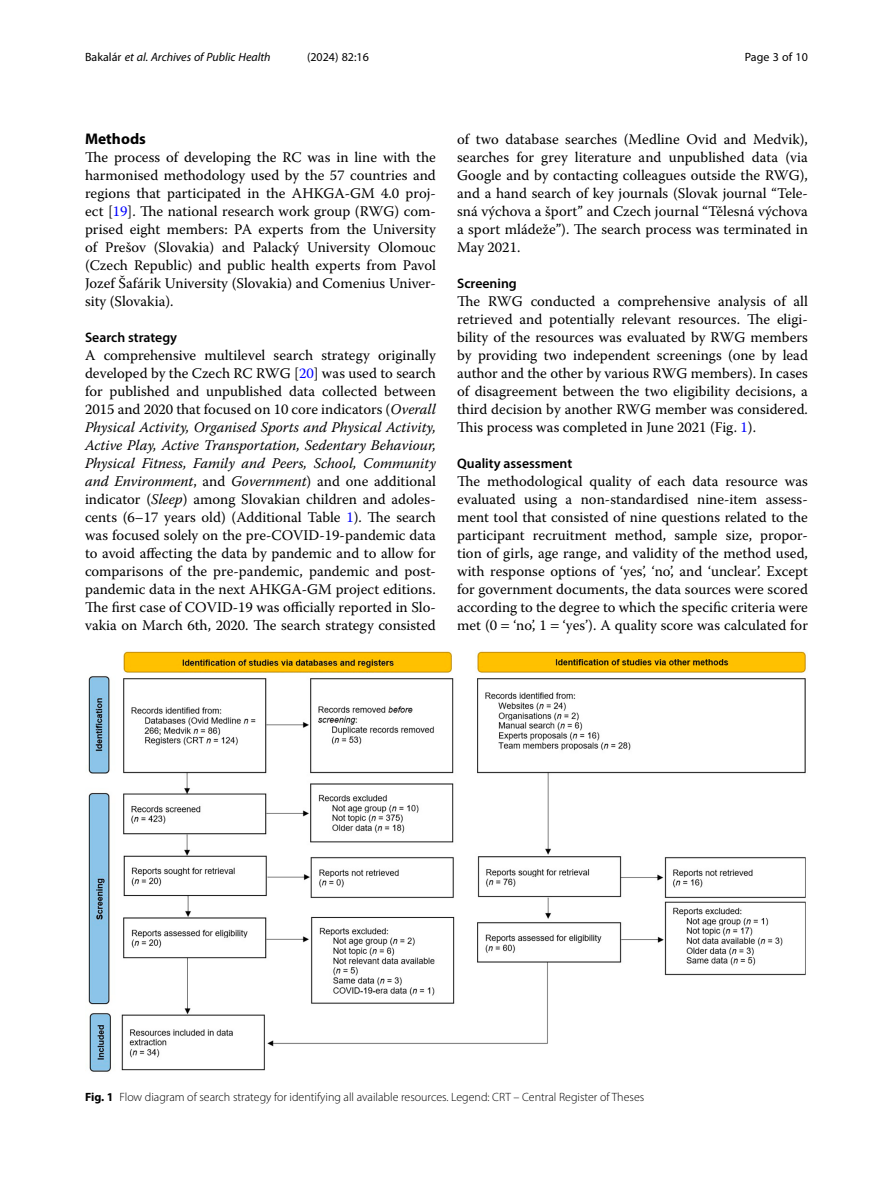
<style>
.page{position:relative;width:893px;height:1191px;background:#fff}
.page>*{position:absolute;margin:0;border:0;box-sizing:border-box;transform-origin:0 0}
.Head_1{font:700 15.45px "Myriad Pro";color:#000}
.Body_Text{font:14.7px/18px "Warnock Pro";color:#000;text-align:justify}
.Head_2{font:600 13.8px "Myriad Pro";color:#000}
.Figure_Caption{font:300 12px "Myriad Pro";color:#000}
.t1{font:italic 12px "Myriad Pro";color:#000}
.t2{font:12px "Myriad Pro";color:#000}
.s1{font-style:normal}
.s2{color:#00f}
.s3{font-style:italic}
.s4{font-weight:700}
</style>
<div class="page">
<img style="left:88px;top:650px;width:719px;height:422px">
<p class="t1" style="left:85px;top:50px;width:187px"><span class="s1">Bakalár</span> et al. Archives of Public Health</p>
<p class="t2" style="left:307px;top:50px;width:63px">(2024) 82:16</p>
<p class="t2" style="left:745px;top:50px;width:65px">Page 3 of 10</p>
<p class="Head_1" style="left:85px;top:129px;width:62px">Methods</p>
<p class="Body_Text" style="left:85px;top:148px;width:352px">The process of developing the RC was in line with the harmonised methodology used by the 57 countries and regions that participated in the AHKGA-GM 4.0 proj&shy;ect [<span class="s2">19</span>]. The national research work group (RWG) com&shy;prised eight members: PA experts from the University of Prešov (Slovakia) and Palacký University Olomouc (Czech Republic) and public health experts from Pavol Jozef Šafárik University (Slovakia) and Comenius Univer&shy;sity (Slovakia).</p>
<p class="Head_2" style="left:85px;top:329px;width:94px">Search strategy</p>
<p class="Body_Text" style="left:85px;top:346px;width:352px">A comprehensive multilevel search strategy originally developed by the Czech RC RWG [<span class="s2">20</span>] was used to search for published and unpublished data collected between 2015 and 2020 that focused on 10 core indicators (<span class="s3">Overall Physical Activity, Organised Sports and Physical Activity, Active Play, Active Transportation, Sedentary Behaviour, Physical Fitness, Family and Peers, School, Community and Environment</span>, and <span class="s3">Government</span>) and one additional indicator (<span class="s3">Sleep</span>) among Slovakian children and adoles&shy;cents (6–17 years old) (Additional Table <span class="s2">1</span>). The search was focused solely on the pre-COVID-19-pandemic data to avoid affecting the data by pandemic and to allow for comparisons of the pre-pandemic, pandemic and post&shy;pandemic data in the next AHKGA-GM project editions.<br>The first case of COVID-19 was officially reported in Slo&shy;vakia on March 6th, 2020. The search strategy consisted</p>
<p class="Body_Text" style="left:457px;top:130px;width:352px">of two database searches (Medline Ovid and Medvik), searches for grey literature and unpublished data (via Google and by contacting colleagues outside the RWG), and a hand search of key journals (Slovak journal “Tele&shy;sná výchova a šport” and Czech journal “Tělesná výchova a sport mládeže”). The search process was terminated in May 2021.</p>
<p class="Head_2" style="left:457px;top:275px;width:61px">Screening</p>
<p class="Body_Text" style="left:457px;top:292px;width:352px">The RWG conducted a comprehensive analysis of all retrieved and potentially relevant resources. The eligi&shy;bility of the resources was evaluated by RWG members by providing two independent screenings (one by lead author and the other by various RWG members). In cases of disagreement between the two eligibility decisions, a third decision by another RWG member was considered.<br>This process was completed in June 2021 (Fig. <span class="s2">1</span>).</p>
<p class="Head_2" style="left:457px;top:455px;width:117px">Quality assessment</p>
<p class="Body_Text" style="left:457px;top:472px;width:352px">The methodological quality of each data resource was evaluated using a non-standardised nine-item assess&shy;ment tool that consisted of nine questions related to the participant recruitment method, sample size, propor&shy;tion of girls, age range, and validity of the method used, with response options of ‘yes’, ‘no’, and ‘unclear’. Except for government documents, the data sources were scored according to the degree to which the specific criteria were met (0 ‘no’, 1 ‘yes’). A quality score was calculated for</p>
<p class="Figure_Caption" style="left:85px;top:1089px;width:561px"><span class="s4">Fig. 1</span> Flow diagram of search strategy for identifying all available resources. Legend: CRT – Central Register of Theses</p>
</div>
